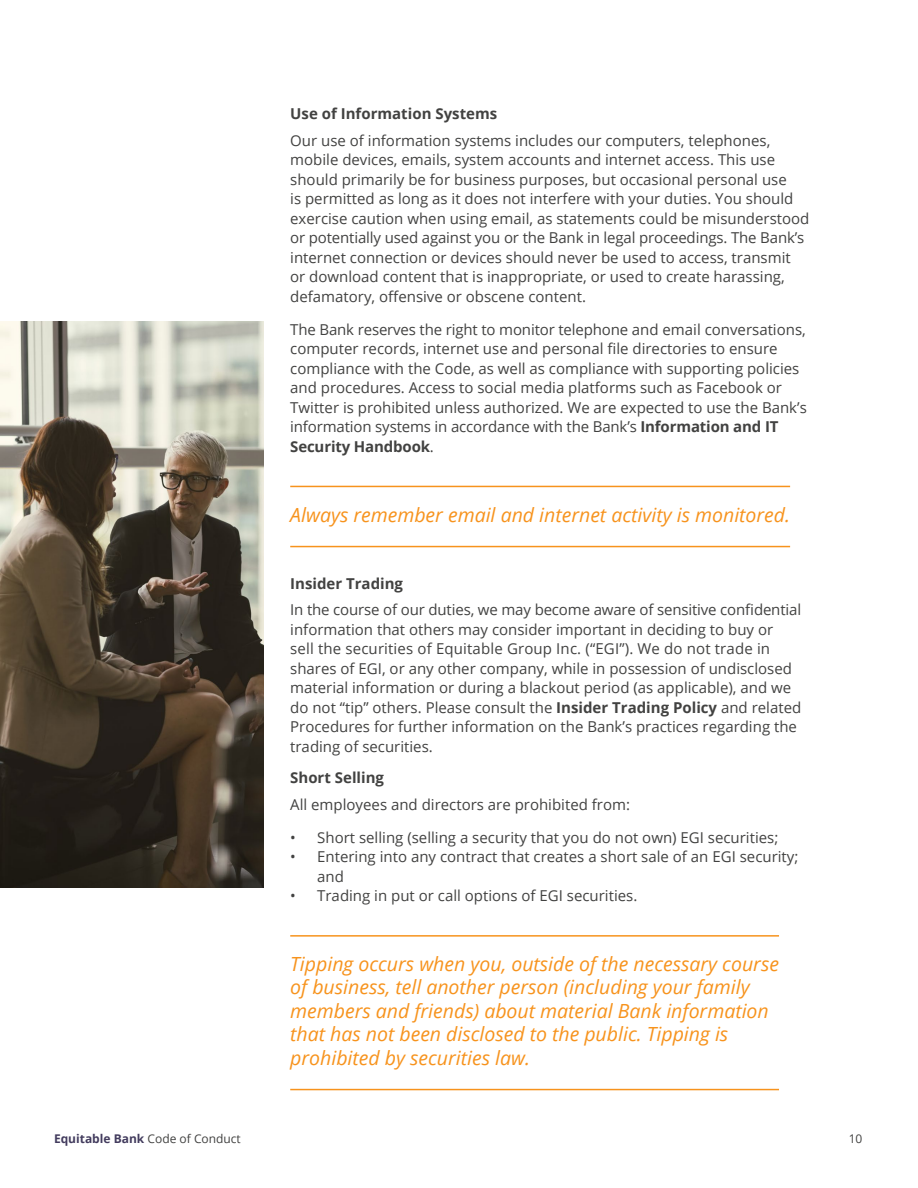
<style>
.page{position:relative;width:918px;height:1188px;background:#fff}
.page>*{position:absolute;margin:0;border:0;box-sizing:border-box;transform-origin:0 0}
.Call-Outs{font:italic 19.5px/23.4px "Open Sans";color:#f7931d}
.t1{font:15px/19.5px "Open Sans";color:#424241}
.Heading_3{font:700 15px "Open Sans";color:#424241}
.t2{font:700 12px "Open Sans";color:#433c5e}
.t3{font:12px "Open Sans";color:#424241}
.s1{font-weight:700}
.s2{font-weight:400;color:#424241}
</style>
<div class="page">
<hr style="left:290px;top:546px;width:500px;height:1px;background:#f7931d">
<hr style="left:290px;top:486px;width:500px;height:1px;background:#f7931d">
<hr style="left:290px;top:1089px;width:489px;height:1px;background:#f7931d">
<hr style="left:290px;top:935px;width:489px;height:2px;background:#f7931d">
<img style="left:0;top:322px;width:263px;height:566px">
<p class="Heading_3" style="left:290px;top:103px;width:208px">Use of Information Systems</p>
<p class="t1" style="left:290px;top:130px;width:521px">Our use of information systems includes our computers, telephones, mobile devices, emails, system accounts and internet access. This use should primarily be for business purposes, but occasional personal use<br>is permitted as long as it does not interfere with your duties. You should exercise caution when using email, as statements could be misunderstood or potentially used against you or the Bank in legal proceedings. The Bank’s internet connection or devices should never be used to access, transmit or download content that is inappropriate, or used to create harassing, defamatory, offensive or obscene content.</p>
<p class="t1" style="left:290px;top:319px;width:518px">The Bank reserves the right to monitor telephone and email conversations, computer records, internet use and personal file directories to ensure compliance with the Code, as well as compliance with supporting policies and procedures. Access to social media platforms such as Facebook or Twitter is prohibited unless authorized. We are expected to use the Bank’s information systems in accordance with the Bank’s <span class="s1">Information and IT Security Handbook</span>.</p>
<p class="Call-Outs" style="left:290px;top:502px;width:501px">Always remember email and internet activity is monitored.</p>
<p class="Heading_3" style="left:290px;top:573px;width:114px">Insider Trading</p>
<p class="t1" style="left:290px;top:600px;width:513px">In the course of our duties, we may become aware of sensitive confidential information that others may consider important in deciding to buy or<br>sell the securities of Equitable Group Inc. (“EGI”). We do not trade in shares of EGI, or any other company, while in possession of undisclosed material information or during a blackout period (as applicable), and we do not “tip” others. Please consult the <span class="s1">Insider Trading Policy</span> and related Procedures for further information on the Bank’s practices regarding the trading of securities.</p>
<p class="Heading_3" style="left:290px;top:767px;width:95px">Short Selling</p>
<p class="t1" style="left:290px;top:794px;width:341px">All employees and directors are prohibited from:</p>
<p class="t1" style="left:290px;top:827px;width:490px">• Short selling (selling a security that you do not own) EGI securities;</p>
<p class="t1" style="left:317px;top:847px;width:483px;text-indent:-27px">• Entering into any contract that creates a short sale of an EGI security; and</p>
<p class="t1" style="left:290px;top:886px;width:349px">• Trading in put or call options of EGI securities.</p>
<p class="Call-Outs" style="left:290px;top:952px;width:490px">Tipping occurs when you, outside of the necessary course of business, tell another person (including your family members and friends) about material Bank information that has not been disclosed to the public. Tipping is prohibited by securities law.</p>
<p class="t2" style="left:54px;top:1130px;width:188px">Equitable Bank <span class="s2">Code of Conduct</span></p>
<p class="t3" style="left:849px;top:1131px;width:15px">10</p>
</div>
